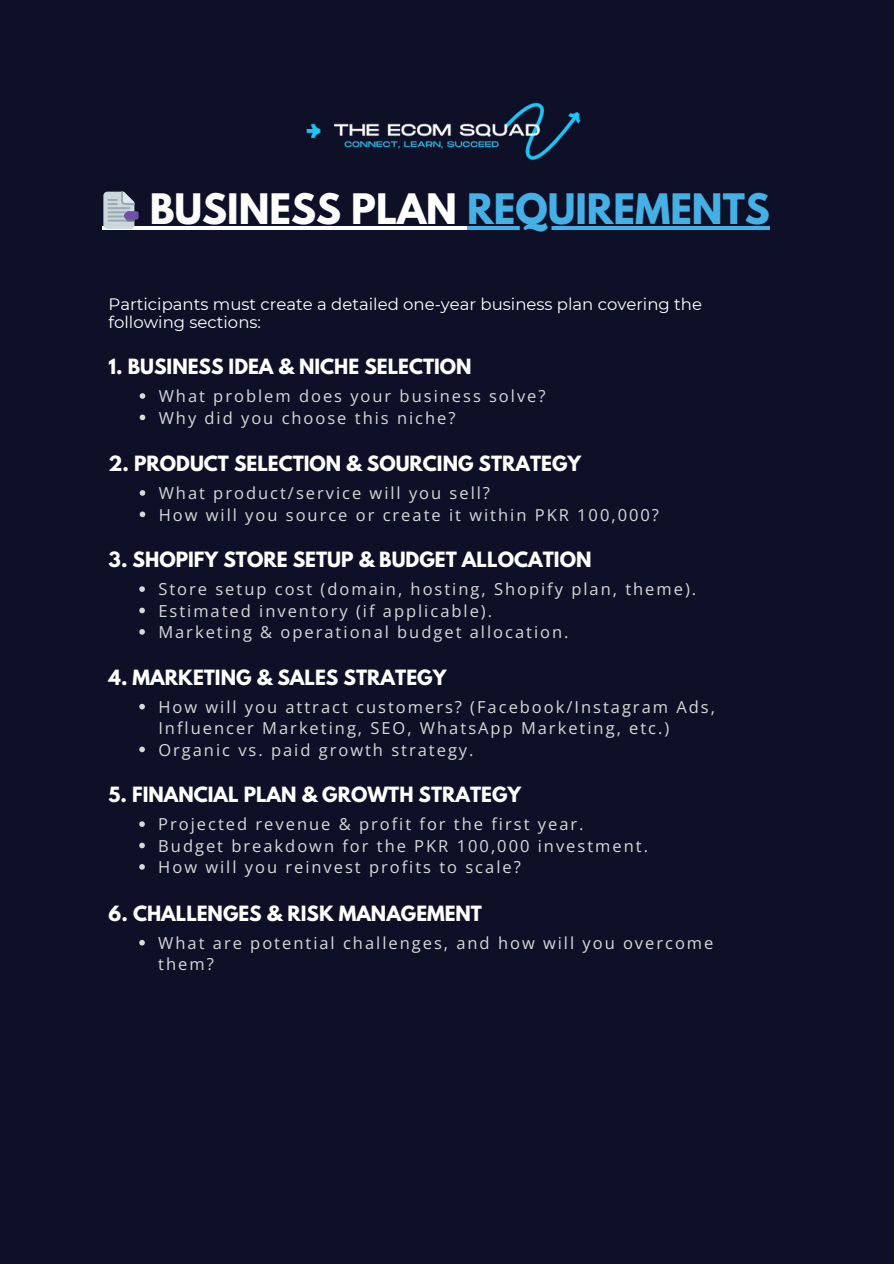
<style>
.page{position:relative;width:894px;height:1264px;background:#fff}
.page>*{position:absolute;margin:0;border:0;box-sizing:border-box;transform-origin:0 0}
.t1{font:700 37.2px "League Spartan";color:#fff}
.t2{font:700 18.6px "League Spartan";color:#fff}
.t3{font:16.5px/21.3px "Open Sans";letter-spacing:.12em;color:#d9d9d9}
.t4{font:16.5px/18px "Montserrat";color:#fff}
.s1{color:#45b0e5}
</style>
<div class="page">
<div style="left:0;top:0;width:893px;height:1263px;background:#0e1027"></div>
<img style="left:306px;top:102px;width:275px;height:59px">
<hr style="left:102px;top:226px;width:365px;height:4px;background:#fff">
<hr style="left:467px;top:226px;width:302px;height:4px;background:#45b0e5">
<svg style="left:140px;top:393px;width:5px;height:6px"></svg>
<svg style="left:140px;top:414px;width:5px;height:6px"></svg>
<svg style="left:140px;top:490px;width:5px;height:6px"></svg>
<svg style="left:140px;top:511px;width:5px;height:6px"></svg>
<svg style="left:139px;top:586px;width:6px;height:6px"></svg>
<svg style="left:139px;top:607px;width:6px;height:6px"></svg>
<svg style="left:139px;top:629px;width:6px;height:5px"></svg>
<svg style="left:139px;top:703px;width:6px;height:6px"></svg>
<svg style="left:139px;top:746px;width:6px;height:6px"></svg>
<svg style="left:139px;top:821px;width:6px;height:6px"></svg>
<svg style="left:139px;top:842px;width:6px;height:6px"></svg>
<svg style="left:139px;top:864px;width:6px;height:5px"></svg>
<svg style="left:139px;top:939px;width:6px;height:6px"></svg>
<p class="t1" style="left:150px;top:191px;width:621px">BUSINESS PLAN <span class="s1">REQUIREMENTS</span></p>
<p class="t4" style="left:109px;top:295px;width:594px">Participants must create a detailed one-year business plan covering the following sections:</p>
<p class="t2" style="left:109px;top:357px;width:364px">1. BUSINESS IDEA &amp; NICHE SELECTION</p>
<p class="t3" style="left:159px;top:385px;width:388px">What problem does your business solve?</p>
<p class="t3" style="left:159px;top:406px;width:298px">Why did you choose this niche?</p>
<p class="t2" style="left:109px;top:454px;width:474px">2. PRODUCT SELECTION &amp; SOURCING STRATEGY</p>
<p class="t3" style="left:159px;top:482px;width:333px">What product/service will you sell?</p>
<p class="t3" style="left:159px;top:503px;width:501px">How will you source or create it within PKR 100,000?</p>
<p class="t2" style="left:109px;top:550px;width:484px">3. SHOPIFY STORE SETUP &amp; BUDGET ALLOCATION</p>
<p class="t3" style="left:158px;top:578px;width:539px">Store setup cost (domain, hosting, Shopify plan, theme).</p>
<p class="t3" style="left:158px;top:599px;width:335px">Estimated inventory (if applicable).</p>
<p class="t3" style="left:158px;top:621px;width:411px">Marketing &amp; operational budget allocation.</p>
<p class="t2" style="left:109px;top:668px;width:339px">4. MARKETING &amp; SALES STRATEGY</p>
<p class="t3" style="left:158px;top:695px;width:558px">How will you attract customers? (Facebook/Instagram Ads,<br>Influencer Marketing, SEO, WhatsApp Marketing, etc.)</p>
<p class="t3" style="left:158px;top:738px;width:316px">Organic vs. paid growth strategy.</p>
<p class="t2" style="left:109px;top:785px;width:414px">5. FINANCIAL PLAN &amp; GROWTH STRATEGY</p>
<p class="t3" style="left:158px;top:813px;width:426px">Projected revenue &amp; profit for the first year.</p>
<p class="t3" style="left:158px;top:834px;width:491px">Budget breakdown for the PKR 100,000 investment.</p>
<p class="t3" style="left:158px;top:856px;width:364px">How will you reinvest profits to scale?</p>
<p class="t2" style="left:109px;top:904px;width:375px">6. CHALLENGES &amp; RISK MANAGEMENT</p>
<p class="t3" style="left:158px;top:931px;width:556px">What are potential challenges, and how will you overcome them?</p>
</div>
